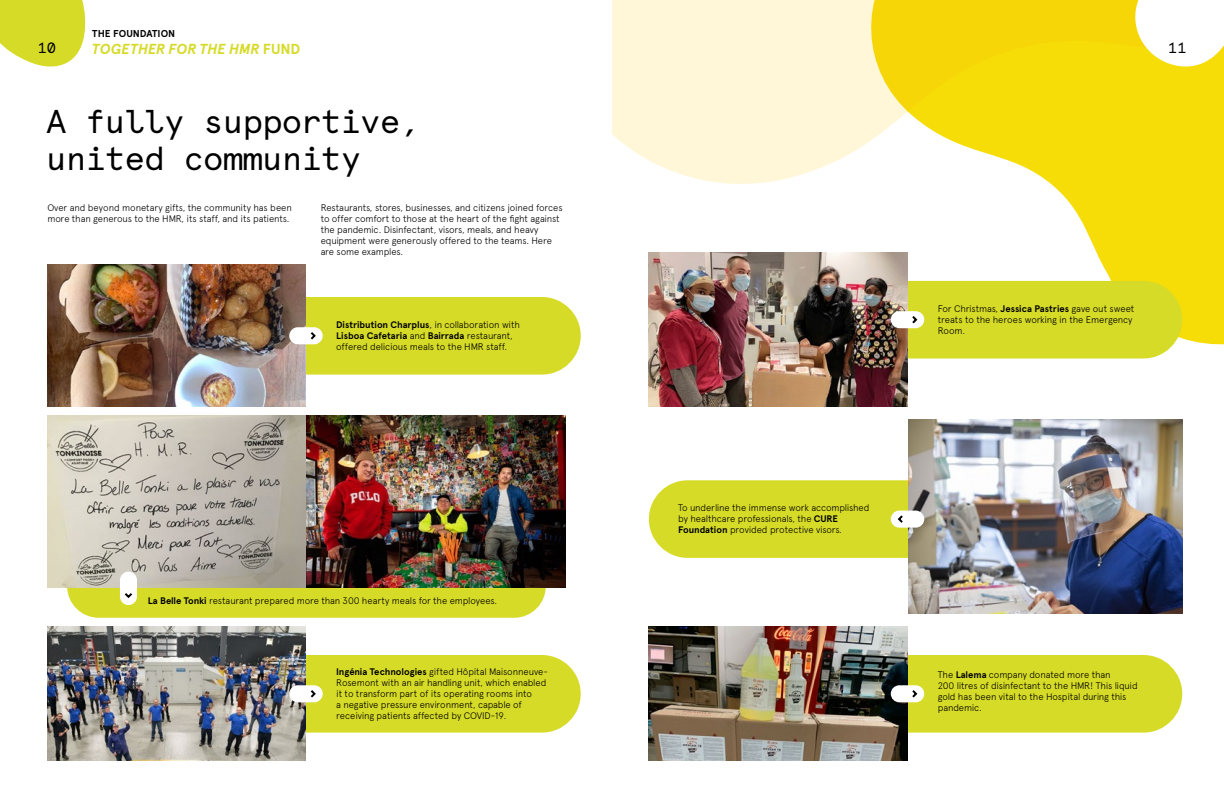
<style>
.page{position:relative;width:1224px;height:792px;background:#fff}
.page>*{position:absolute;margin:0;border:0;box-sizing:border-box;transform-origin:0 0}
.t1{font:33px/37px "Apercu Mono";letter-spacing:-.025em;color:#000}
.t2{font:15px "Apercu Mono";color:#000}
.t3{font:italic 700 14.5px "Apercu";letter-spacing:-.005em;color:#d6db27}
.t4{font:700 10px "Apercu";color:#000}
.t5{font:300 9.5px/11px "Apercu";letter-spacing:-.015em;color:#000}
.s1{font-style:normal}
.s2{font-weight:700}
</style>
<div class="page">
<svg style="left:857px;top:202px;width:367px;height:143px"></svg>
<svg style="left:612px;top:0;width:612px;height:202px"></svg>
<div style="left:649px;top:480px;width:366px;height:78px;background:#d6db27;border-radius:39px"></div>
<div style="left:816px;top:281px;width:366px;height:78px;background:#d6db27;border-radius:39px"></div>
<img style="left:909px;top:419px;width:273px;height:195px">
<img style="left:649px;top:253px;width:259px;height:154px">
<div style="left:891px;top:511px;width:33px;height:17px;background:#fff;border-radius:9px"></div>
<svg style="left:897px;top:515px;width:6px;height:8px"></svg>
<div style="left:891px;top:311px;width:33px;height:17px;background:#fff;border-radius:9px"></div>
<svg style="left:912px;top:316px;width:6px;height:8px"></svg>
<div style="left:214px;top:297px;width:367px;height:78px;background:#d6db27;border-radius:39px"></div>
<div style="left:214px;top:655px;width:367px;height:78px;background:#d6db27;border-radius:39px"></div>
<div style="left:67px;top:519px;width:479px;height:99px;background:#d6db27;border-radius:32px"></div>
<img style="left:47px;top:265px;width:259px;height:142px">
<img style="left:47px;top:627px;width:259px;height:134px">
<img style="left:47px;top:416px;width:518px;height:171px">
<div style="left:289px;top:327px;width:34px;height:17px;background:#fff;border-radius:9px"></div>
<svg style="left:310px;top:332px;width:6px;height:8px"></svg>
<div style="left:289px;top:685px;width:34px;height:17px;background:#fff;border-radius:9px"></div>
<svg style="left:310px;top:690px;width:6px;height:8px"></svg>
<div style="left:120px;top:572px;width:17px;height:33px;background:#fff;border-radius:9px"></div>
<svg style="left:124px;top:593px;width:9px;height:6px"></svg>
<div style="left:816px;top:655px;width:366px;height:78px;background:#d6db27;border-radius:39px"></div>
<img style="left:649px;top:627px;width:259px;height:134px">
<div style="left:891px;top:685px;width:33px;height:17px;background:#fff;border-radius:9px"></div>
<svg style="left:912px;top:690px;width:6px;height:8px"></svg>
<svg style="left:1132px;top:0;width:92px;height:67px"></svg>
<svg style="left:0;top:0;width:86px;height:67px;background:#dbdf45"></svg>
<p class="t4" style="left:92px;top:27px;width:85px">THE FOUNDATION</p>
<h3 class="t3" style="left:92px;top:40px;width:209px">TOGETHER FOR THE HMR <span class="s1">FUND</span></h3>
<h2 class="t2" style="left:38px;top:39px;width:20px">10</h2>
<h2 class="t2" style="left:1168px;top:39px;width:20px">11</h2>
<h1 class="t1" style="left:46px;top:103px;width:375px">A fully supportive, united community</h1>
<p class="t5" style="left:47px;top:203px;width:246px">Over and beyond monetary gifts, the community has been more than generous to the HMR, its staff, and its patients.</p>
<p class="t5" style="left:321px;top:203px;width:243px">Restaurants, stores, businesses, and citizens joined forces to offer comfort to those at the heart of the fight against the pandemic. Disinfectant, visors, meals, and heavy equipment were generously offered to the teams. Here are some examples.</p>
<p class="t5" style="left:336px;top:319px;width:185px"><span class="s2">Distribution Charplus</span>, in collaboration with<br><span class="s2">Lisboa Cafetaria</span> and <span class="s2">Bairrada</span> restaurant, offered delicious meals to the HMR staff.</p>
<p class="t5" style="left:148px;top:595px;width:351px"><span class="s2">La Belle Tonki</span> restaurant prepared more than 300 hearty meals for the employees.</p>
<p class="t5" style="left:336px;top:666px;width:213px"><span class="s2">Ingénia Technologies</span> gifted Hôpital Maisonneuve-Rosemont with an air handling unit, which enabled it to transform part of its operating rooms into<br>a negative pressure environment, capable of receiving patients affected by COVID-19.</p>
<p class="t5" style="left:678px;top:503px;width:193px">To underline the immense work accomplished by healthcare professionals, the <span class="s2">CURE<br>Foundation</span> provided protective visors.</p>
<p class="t5" style="left:938px;top:303px;width:198px">For Christmas, <span class="s2">Jessica Pastries</span> gave out sweet treats to the heroes working in the Emergency<br>Room.</p>
<p class="t5" style="left:938px;top:669px;width:202px">The <span class="s2">Lalema</span> company donated more than<br>200 litres of disinfectant to the HMR! This liquid gold has been vital to the Hospital during this pandemic.</p>
</div>
